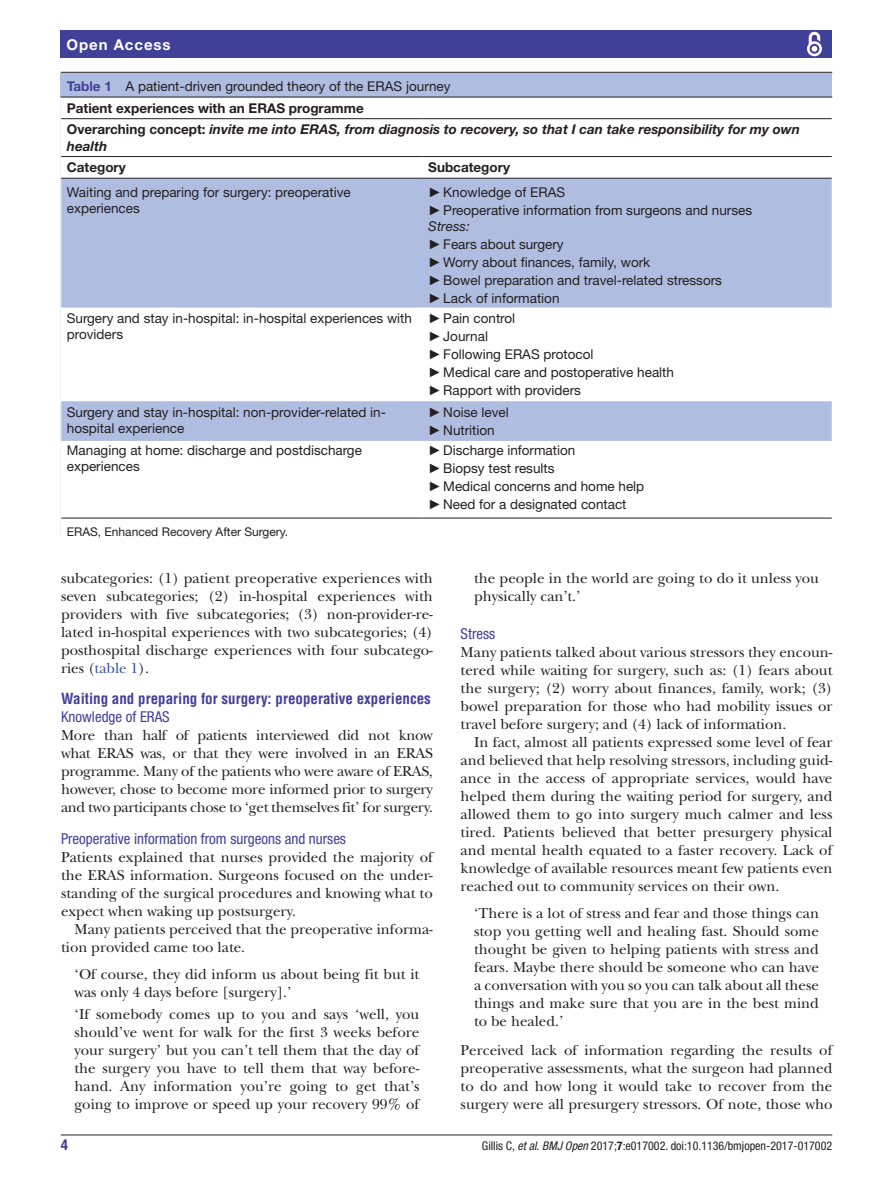
<style>
.page{position:relative;width:893px;height:1191px;background:#fff}
.page>*{position:absolute;margin:0;border:0;box-sizing:border-box;transform-origin:0 0}
.t1{font:15px/18px "New Baskerville";color:#231f20;text-align:justify}
.t2{font:condensed 15px "Helvetica Neue LT Std";color:#414099}
.t3{font:700 condensed 15px "Helvetica LT Std";color:#414099}
.t4{font:700 15px "Helvetica Neue LT Std";letter-spacing:.065em;color:#fff}
.t5{font:700 condensed 15px "Helvetica Neue LT Std";color:#414099}
.t6{font:13.5px/18px "Helvetica Neue LT Std";color:#231f20}
.t7{font:italic 700 13.5px/21.9px "Helvetica Neue LT Std";color:#231f20}
.t8{font:700 13.5px "Helvetica Neue LT Std";color:#231f20}
.t9{font:condensed 12px "Helvetica Neue LT Std";color:#231f20}
.t10{font:12px "Helvetica Neue LT Std";color:#231f20}
.s1{font-style:normal;color:#414099}
.s2{font-weight:400;font-style:normal}
.s3{font-style:normal}
.s4{font-family:"Arial"}
.s5{font-style:italic}
.s6{color:#3853a3}
.s7{font-weight:700}
</style>
<div class="page">
<hr style="left:61px;top:1134px;width:771px;height:1px;background:#231f20">
<div style="left:61px;top:31px;width:771px;height:27px;background:#414099"></div>
<svg style="left:807px;top:31px;width:15px;height:26px"></svg>
<div style="left:61px;top:73px;width:771px;height:462px;background:#afbde1"></div>
<hr style="left:61px;top:72px;width:771px;height:1px;background:#231f20">
<svg style="left:61px;top:98px;width:771px;height:437px;fill:#fff"></svg>
<hr style="left:61px;top:97px;width:361px;height:1px;background:#231f20">
<hr style="left:422px;top:97px;width:410px;height:1px;background:#231f20">
<hr style="left:61px;top:118px;width:361px;height:1px;background:#231f20">
<hr style="left:422px;top:118px;width:410px;height:1px;background:#231f20">
<hr style="left:61px;top:156px;width:361px;height:1px;background:#231f20">
<hr style="left:61px;top:178px;width:361px;height:1px;background:#231f20">
<hr style="left:422px;top:156px;width:410px;height:1px;background:#231f20">
<hr style="left:422px;top:178px;width:410px;height:1px;background:#231f20">
<hr style="left:61px;top:518px;width:361px;height:1px;background:#231f20">
<hr style="left:422px;top:518px;width:410px;height:1px;background:#231f20">
<svg style="left:60px;top:97px;width:1px;height:22px"></svg>
<svg style="left:60px;top:156px;width:1px;height:22px"></svg>
<svg style="left:60px;top:518px;width:1px;height:17px"></svg>
<p class="t4" style="left:66px;top:35px;width:106px">Open Access</p>
<p class="t7" style="left:67px;top:75px;width:735px"><span class="s1">Table 1</span> <span class="s2">A patient-driven grounded theory of the ERAS journey<br></span><span class="s3">Patient experiences with an ERAS programme<br>Overarching concept:</span> invite me into ERAS, from diagnosis to recovery, so that I can take responsibility for my own</p>
<p class="t7" style="left:67px;top:134px;width:42px">health</p>
<p class="t8" style="left:67px;top:159px;width:61px">Category</p>
<p class="t8" style="left:428px;top:159px;width:83px">Subcategory</p>
<p class="t6" style="left:67px;top:184px;width:285px;line-height:16.2px">Waiting and preparing for surgery: preoperative experiences</p>
<p class="t6" style="left:428px;top:183px;width:325px"><span class="s4">►</span>Knowledge of ERAS<br><span class="s4">►</span>Preoperative information from surgeons and nurses</p>
<p class="t6" style="left:428px;top:217px;width:295px"><span class="s5">Stress:<br></span><span class="s4">►</span>Fears about surgery<br><span class="s4">►</span>Worry about finances, family, work<br><span class="s4">►</span>Bowel preparation and travel-related stressors <span class="s4">►</span>Lack of information</p>
<p class="t6" style="left:67px;top:310px;width:347px;line-height:16.2px">Surgery and stay in-hospital: in-hospital experiences with providers</p>
<p class="t6" style="left:428px;top:309px;width:247px"><span class="s4">►</span>Pain control<br><span class="s4">►</span>Journal<br><span class="s4">►</span>Following ERAS protocol<br><span class="s4">►</span>Medical care and postoperative health <span class="s4">►</span>Rapport with providers</p>
<p class="t6" style="left:67px;top:404px;width:321px;line-height:16.2px">Surgery and stay in-hospital: non-provider-related in&shy;hospital experience</p>
<p class="t6" style="left:428px;top:403px;width:82px"><span class="s4">►</span>Noise level <span class="s4">►</span>Nutrition</p>
<p class="t6" style="left:67px;top:442px;width:297px;line-height:16.2px">Managing at home: discharge and postdischarge experiences</p>
<p class="t6" style="left:428px;top:441px;width:218px"><span class="s4">►</span>Discharge information<br><span class="s4">►</span>Biopsy test results<br><span class="s4">►</span>Medical concerns and home help <span class="s4">►</span>Need for a designated contact</p>
<p class="t10" style="left:67px;top:524px;width:223px">ERAS, Enhanced Recovery After Surgery.</p>
<p class="t1" style="left:61px;top:569px;width:373px">subcategories: (1) patient preoperative experiences with seven subcategories; (2) in-hospital experiences with providers with five subcategories; (3) non-provider-re&shy;lated in-hospital experiences with two subcategories; (4) posthospital discharge experiences with four subcatego&shy;ries (<span class="s6">table 1</span>).</p>
<p class="t3" style="left:61px;top:689px;width:371px">Waiting and preparing for surgery: preoperative experiences</p>
<p class="t2" style="left:61px;top:708px;width:110px">Knowledge of ERAS</p>
<p class="t1" style="left:61px;top:726px;width:373px">More than half of patients interviewed did not know what ERAS was, or that they were involved in an ERAS programme. Many of the patients who were aware of ERAS, however, chose to become more informed prior to surgery and two participants chose to ‘get themselves fit’ for surgery.</p>
<p class="t2" style="left:61px;top:829px;width:287px">Preoperative information from surgeons and nurses</p>
<p class="t1" style="left:61px;top:848px;width:373px">Patients explained that nurses provided the majority of the ERAS information. Surgeons focused on the under&shy;standing of the surgical procedures and knowing what to expect when waking up postsurgery.</p>
<p class="t1" style="left:61px;top:920px;width:373px;text-indent:14px">Many patients perceived that the preoperative informa&shy;tion provided came too late.</p>
<p class="t1" style="left:74px;top:965px;width:346px">‘Of course, they did inform us about being fit but it was only 4 days before [surgery].’</p>
<p class="t1" style="left:74px;top:1005px;width:346px">‘If somebody comes up to you and says ‘well, you should’ve went for walk for the first 3 weeks before your surgery’ but you can’t tell them that the day of the surgery you have to tell them that way before&shy;hand. Any information you’re going to get that’s going to improve or speed up your recovery 99% of</p>
<p class="t1" style="left:474px;top:569px;width:346px">the people in the world are going to do it unless you physically can’t.’</p>
<p class="t2" style="left:461px;top:624px;width:36px">Stress</p>
<p class="t1" style="left:461px;top:643px;width:373px">Many patients talked about various stressors they encoun&shy;tered while waiting for surgery, such as: (1) fears about the surgery; (2) worry about finances, family, work; (3) bowel preparation for those who had mobility issues or travel before surgery; and (4) lack of information.</p>
<p class="t1" style="left:461px;top:733px;width:373px;text-indent:13px">In fact, almost all patients expressed some level of fear and believed that help resolving stressors, including guid&shy;ance in the access of appropriate services, would have helped them during the waiting period for surgery, and allowed them to go into surgery much calmer and less tired. Patients believed that better presurgery physical and mental health equated to a faster recovery. Lack of knowledge of available resources meant few patients even reached out to community services on their own.</p>
<p class="t1" style="left:474px;top:904px;width:346px">‘There is a lot of stress and fear and those things can stop you getting well and healing fast. Should some thought be given to helping patients with stress and fears. Maybe there should be someone who can have a conversation with you so you can talk about all these things and make sure that you are in the best mind to be healed.’</p>
<p class="t1" style="left:461px;top:1041px;width:373px">Perceived lack of information regarding the results of preoperative assessments, what the surgeon had planned to do and how long it would take to recover from the surgery were all presurgery stressors. Of note, those who</p>
<p class="t5" style="left:61px;top:1135px;width:9px">4</p>
<p class="t9" style="left:482px;top:1138px;width:352px">Gillis C, <span class="s5">et al</span>. <span class="s5">BMJ Open</span> 2017;<span class="s7">7</span>:e017002. doi:10.1136/bmjopen-2017-017002</p>
</div>
